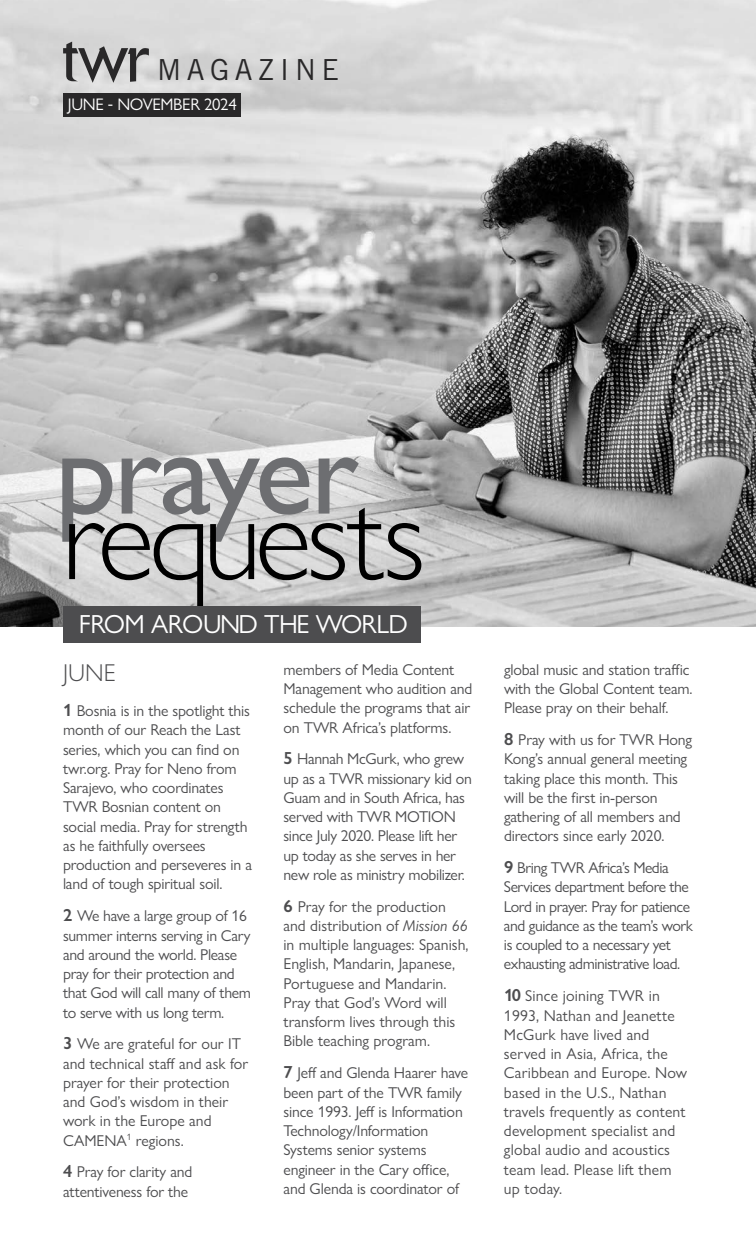
<style>
.page{position:relative;width:756px;height:1260px;background:#fff}
.page>*{position:absolute;margin:0;border:0;box-sizing:border-box;transform-origin:0 0}
.t1{font:300 122.5px "Gill Sans Nova";letter-spacing:-.04em;color:#000}
.t2{font:500 122.5px "Gill Sans Nova";letter-spacing:-.02em;color:#6d6e71}
.t3{font:29.05px "Trade Gothic LT Std";letter-spacing:.19em;color:#292829}
.t4{font:26.25px "Gill Sans Nova";letter-spacing:-.03em;color:#fff}
.t5{font:300 24.5px "Gill Sans Nova";color:#4d4d4f}
.t6{font:16.8px "Gill Sans Nova";letter-spacing:-.02em;color:#fff}
.t7{font:15.75px/19.2px "Gill Sans Nova";letter-spacing:-.01em;color:#4d4d4f}
.t8{font:15.75px/19.2px "Gill Sans Nova";letter-spacing:.01em;color:#4d4d4f}
.t9{font:15.75px/19.2px "Gill Sans Nova";letter-spacing:-.03em;color:#4d4d4f}
.s1{font-weight:600;font-size:17.5px}
.s2{font-style:italic}
</style>
<div class="page">
<img style="left:0;top:0;width:756px;height:626px">
<svg style="left:63px;top:42px;width:86px;height:41px"></svg>
<div style="left:63px;top:93px;width:178px;height:23px;background:#292829"></div>
<div style="left:63px;top:606px;width:358px;height:37px;background:#4d4d4f"></div>
<h2 class="t3" style="left:157px;top:52px;width:184px">MAGAZINE</h2>
<p class="t6" style="left:68px;top:94px;width:170px">JUNE - NOVEMBER 2024</p>
<h1 class="t2" style="left:54px;top:397px;width:306px">prayer</h1>
<h1 class="t1" style="left:61px;top:463px;width:366px">requests</h1>
<h3 class="t4" style="left:79px;top:608px;width:331px">FROM AROUND THE WORLD</h3>
<h3 class="t5" style="left:63px;top:658px;width:54px">JUNE</h3>
<p class="t7" style="left:63px;top:701px;width:191px"><span class="s1">1</span> Bosnia is in the spotlight this month of our Reach the Last series, which you can find on twr.org. Pray for Neno from<br>Sarajevo, who coordinates<br>TWR Bosnian content on social media. Pray for strength as he faithfully oversees production and perseveres in a land of tough spiritual soil.</p>
<p class="t7" style="left:63px;top:906px;width:190px"><span class="s1">2</span> We have a large group of 16 summer interns serving in Cary and around the world. Please pray for their protection and that God will call many of them to serve with us long term.</p>
<p class="t7" style="left:63px;top:1034px;width:187px"><span class="s1">3</span> We are grateful for our IT and technical staff and ask for prayer for their protection and God’s wisdom in their work in the Europe and<br>CAMENA<sup>1</sup> regions.</p>
<p class="t7" style="left:63px;top:1162px;width:131px"><span class="s1">4</span> Pray for clarity and attentiveness for the</p>
<p class="t7" style="left:284px;top:660px;width:190px">members of Media Content<br>Management who audition and schedule the programs that air on TWR Africa’s platforms.</p>
<p class="t7" style="left:284px;top:749px;width:190px"><span class="s1">5</span> Hannah McGurk, who grew up as a TWR missionary kid on<br>Guam and in South Africa, has served with TWR MOTION since July 2020. Please lift her up today as she serves in her new role as ministry mobilizer.</p>
<p class="t7" style="left:284px;top:897px;width:187px"><span class="s1">6</span> Pray for the production and distribution of <span class="s2">Mission 66 </span>in multiple languages: Spanish,<br>English, Mandarin, Japanese,<br>Portuguese and Mandarin.<br>Pray that God’s Word will transform lives through this<br>Bible teaching program.</p>
<p class="t7" style="left:284px;top:1063px;width:186px"><span class="s1">7</span> Jeff and Glenda Haarer have been part of the TWR family since 1993. Jeff is Information<br>Technology/Information<br>Systems senior systems engineer in the Cary office, and Glenda is coordinator of</p>
<p class="t7" style="left:504px;top:660px;width:190px">global music and station traffic with the Global Content team.<br>Please pray on their behalf.</p>
<p class="t7" style="left:504px;top:730px;width:190px"><span class="s1">8</span> Pray with us for TWR Hong<br>Kong’s annual general meeting taking place this month. This will be the first in-person gathering of all members and directors since early 2020.</p>
<p class="t9" style="left:504px;top:858px;width:191px"><span class="s1">9</span> Bring TWR Africa’s Media<br>Services department before the<br>Lord in prayer. Pray for patience and guidance as the team’s work is coupled to a necessary yet exhausting administrative load.</p>
<p class="t8" style="left:504px;top:986px;width:185px"><span class="s1">10</span> Since joining TWR in<br>1993, Nathan and Jeanette<br>McGurk have lived and served in Asia, Africa, the<br>Caribbean and Europe. Now based in the U.S., Nathan travels frequently as content development specialist and global audio and acoustics team lead. Please lift them up today.</p>
</div>
